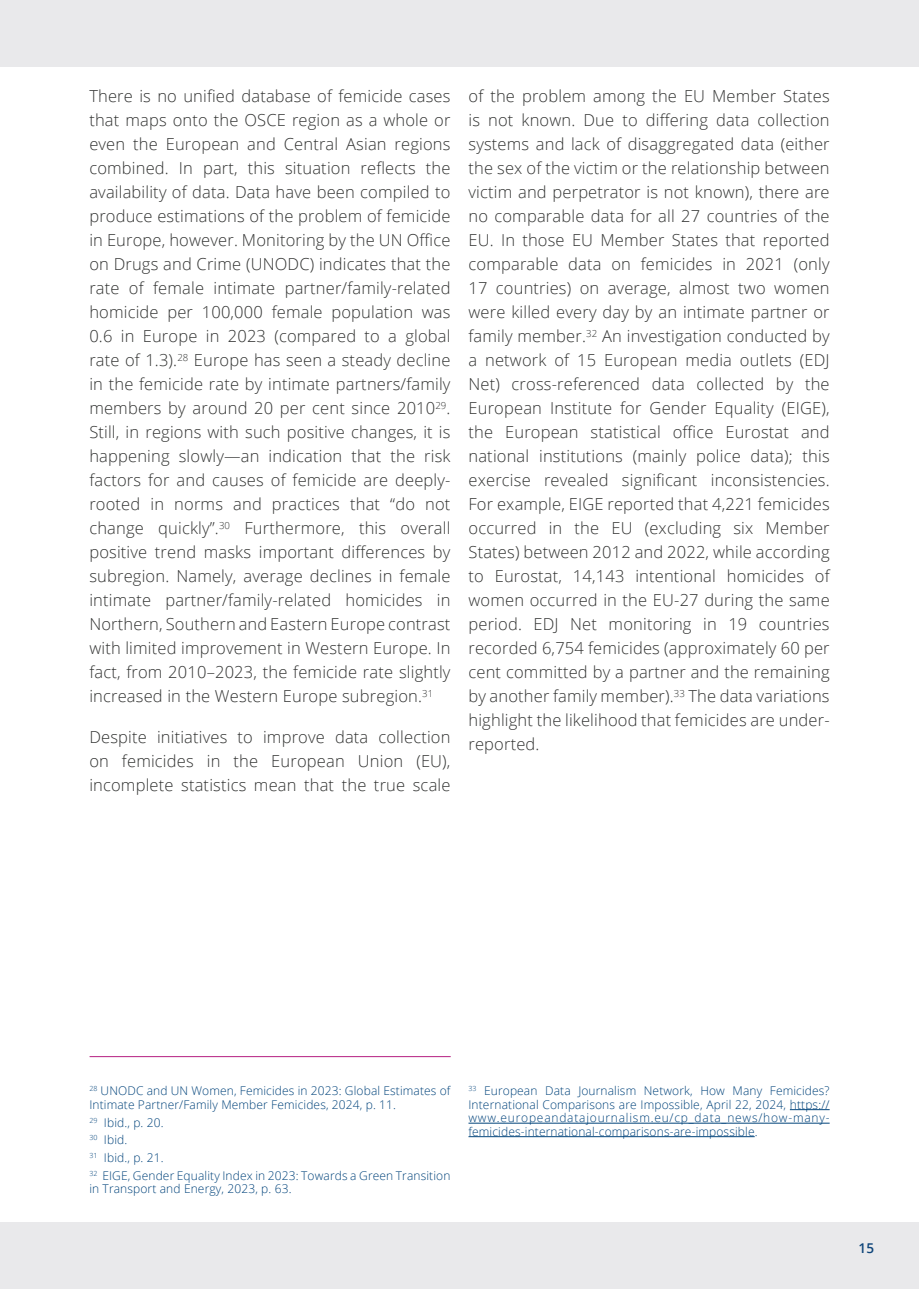
<style>
.page{position:relative;width:919px;height:1289px;background:#fff}
.page>*{position:absolute;margin:0;border:0;box-sizing:border-box;transform-origin:0 0}
.t1{font:300 16.5px/24px "Open Sans";letter-spacing:.01em;color:#323332;text-align:justify}
.t2{font:600 13.5px "Open Sans";color:#0f457a}
.t3{font:300 12px/13.5px "Open Sans";letter-spacing:.01em;color:#00437b}
</style>
<div class="page">
<div style="left:0;top:1222px;width:918px;height:66px;background:#e9e9eb"></div>
<div style="left:0;top:0;width:918px;height:67px;background:#e9e9eb"></div>
<hr style="left:789px;top:1109px;width:40px;height:1px;background:#00437b">
<hr style="left:468px;top:1122px;width:361px;height:1px;background:#00437b">
<hr style="left:468px;top:1136px;width:286px;height:1px;background:#00437b">
<hr style="left:90px;top:1056px;width:360px;height:1px;background:#b51f82">
<p class="t1" style="left:89px;top:83px;width:362px">There is no unified database of femicide cases that maps onto the OSCE region as a whole or even the European and Central Asian regions combined. In part, this situation reflects the availability of data. Data have been compiled to produce estimations of the problem of femicide in Europe, however. Monitoring by the UN Office on Drugs and Crime (UNODC) indicates that the rate of female intimate partner/family-related homicide per 100,000 female population was 0.6 in Europe in 2023 (compared to a global rate of 1.3).<sup>28</sup> Europe has seen a steady decline in the femicide rate by intimate partners/family members by around 20 per cent since 2010<sup>29</sup>.<br>Still, in regions with such positive changes, it is happening slowly—an indication that the risk factors for and causes of femicide are deeply&shy;rooted in norms and practices that “do not change quickly”.<sup>30</sup> Furthermore, this overall positive trend masks important differences by subregion. Namely, average declines in female intimate partner/family-related homicides in Northern, Southern and Eastern Europe contrast with limited improvement in Western Europe. In fact, from 2010–2023, the femicide rate slightly increased in the Western Europe subregion.<sup>31</sup></p>
<p class="t1" style="left:89px;top:724px;width:362px">Despite initiatives to improve data collection on femicides in the European Union (EU), incomplete statistics mean that the true scale</p>
<p class="t1" style="left:468px;top:83px;width:363px">of the problem among the EU Member States is not known. Due to differing data collection systems and lack of disaggregated data (either the sex of the victim or the relationship between victim and perpetrator is not known), there are no comparable data for all 27 countries of the EU. In those EU Member States that reported comparable data on femicides in 2021 (only 17 countries) on average, almost two women were killed every day by an intimate partner or family member.<sup>32</sup> An investigation conducted by a network of 15 European media outlets (EDJ Net) cross-referenced data collected by the European Institute for Gender Equality (EIGE), the European statistical office Eurostat and national institutions (mainly police data); this exercise revealed significant inconsistencies.<br>For example, EIGE reported that 4,221 femicides occurred in the EU (excluding six Member States) between 2012 and 2022, while according to Eurostat, 14,143 intentional homicides of women occurred in the EU-27 during the same period. EDJ Net monitoring in 19 countries recorded 6,754 femicides (approximately 60 per cent committed by a partner and the remaining by another family member).<sup>33</sup> The data variations highlight the likelihood that femicides are under&shy;reported.</p>
<p class="t3" style="left:89px;top:1083px;width:362px"><sup>28</sup> UNODC and UN Women, Femicides in 2023: Global Estimates of<br>Intimate Partner/Family Member Femicides, 2024, p. 11.</p>
<p class="t3" style="left:89px;top:1115px;width:76px"><sup>29</sup> Ibid., p. 20.</p>
<p class="t3" style="left:89px;top:1132px;width:39px"><sup>30</sup> Ibid.</p>
<p class="t3" style="left:89px;top:1150px;width:76px"><sup>31</sup> Ibid., p. 21.</p>
<p class="t3" style="left:89px;top:1168px;width:362px"><sup>32</sup> EIGE, Gender Equality Index in 2023: Towards a Green Transition in Transport and Energy, 2023, p. 63.</p>
<p class="t3" style="left:468px;top:1083px;width:362px;text-align:justify"><sup>33</sup> European Data Journalism Network, How Many Femicides?<br>International Comparisons are Impossible, April 22, 2024, https:// www.europeandatajournalism.eu/cp_data_news/how-many&shy;femicides-international-comparisons-are-impossible.</p>
<p class="t2" style="left:858px;top:1238px;width:17px">15</p>
</div>
